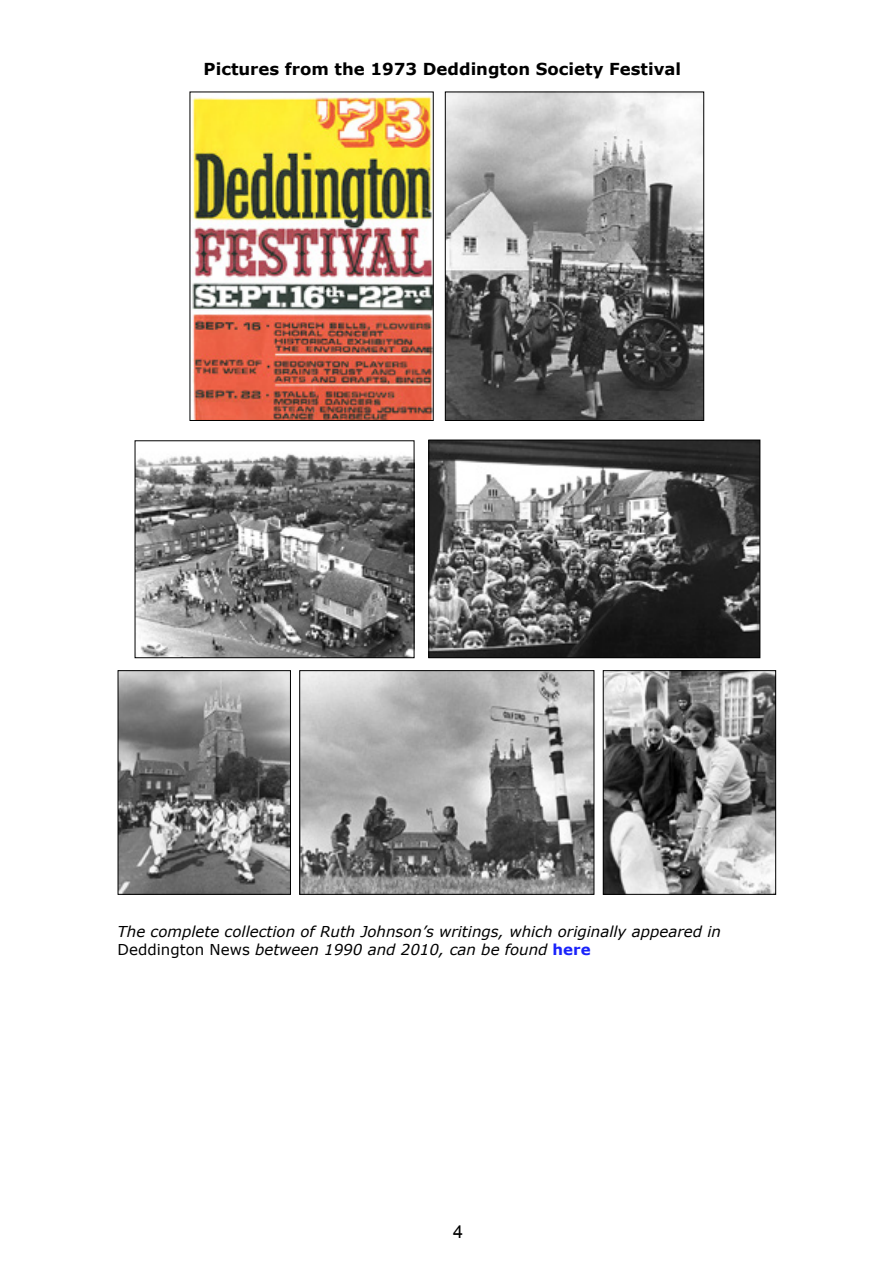
<style>
.page{position:relative;width:893px;height:1263px;background:#fff}
.page>*{position:absolute;margin:0;border:0;box-sizing:border-box;transform-origin:0 0}
.t1{font:18px "Arial";color:#000}
.t2{font:700 16.5px "Verdana";color:#000}
.t3{font:italic 15px/18px "Verdana";color:#000}
.s1{font-style:normal}
.s2{font-weight:700;font-style:normal;color:#1922fb}
</style>
<div class="page">
<img style="left:301px;top:672px;width:291px;height:221px">
<div style="left:299px;top:670px;width:295px;height:225px;border:1px solid #000"></div>
<img style="left:137px;top:453px;width:275px;height:203px">
<div style="left:135px;top:440px;width:279px;height:218px;border:1px solid #000"></div>
<img style="left:120px;top:672px;width:169px;height:221px">
<div style="left:118px;top:670px;width:173px;height:225px;border:1px solid #000"></div>
<img style="left:605px;top:672px;width:169px;height:221px">
<div style="left:603px;top:670px;width:173px;height:225px;border:1px solid #000"></div>
<img style="left:430px;top:442px;width:328px;height:214px">
<div style="left:428px;top:440px;width:332px;height:218px;border:1px solid #000"></div>
<img style="left:192px;top:94px;width:240px;height:325px">
<div style="left:190px;top:92px;width:244px;height:329px;border:1px solid #000"></div>
<img style="left:447px;top:94px;width:255px;height:325px">
<div style="left:445px;top:92px;width:259px;height:329px;border:1px solid #000"></div>
<p class="t2" style="left:204px;top:58px;width:479px">Pictures from the 1973 Deddington Society Festival</p>
<p class="t3" style="left:118px;top:923px;width:605px">The complete collection of Ruth Johnson’s writings, which originally appeared in<br><span class="s1">Deddington News</span> between 1990 and 2010, can be found <span class="s2">here</span></p>
<p class="t1" style="left:453px;top:1219px;width:12px">4</p>
</div>
